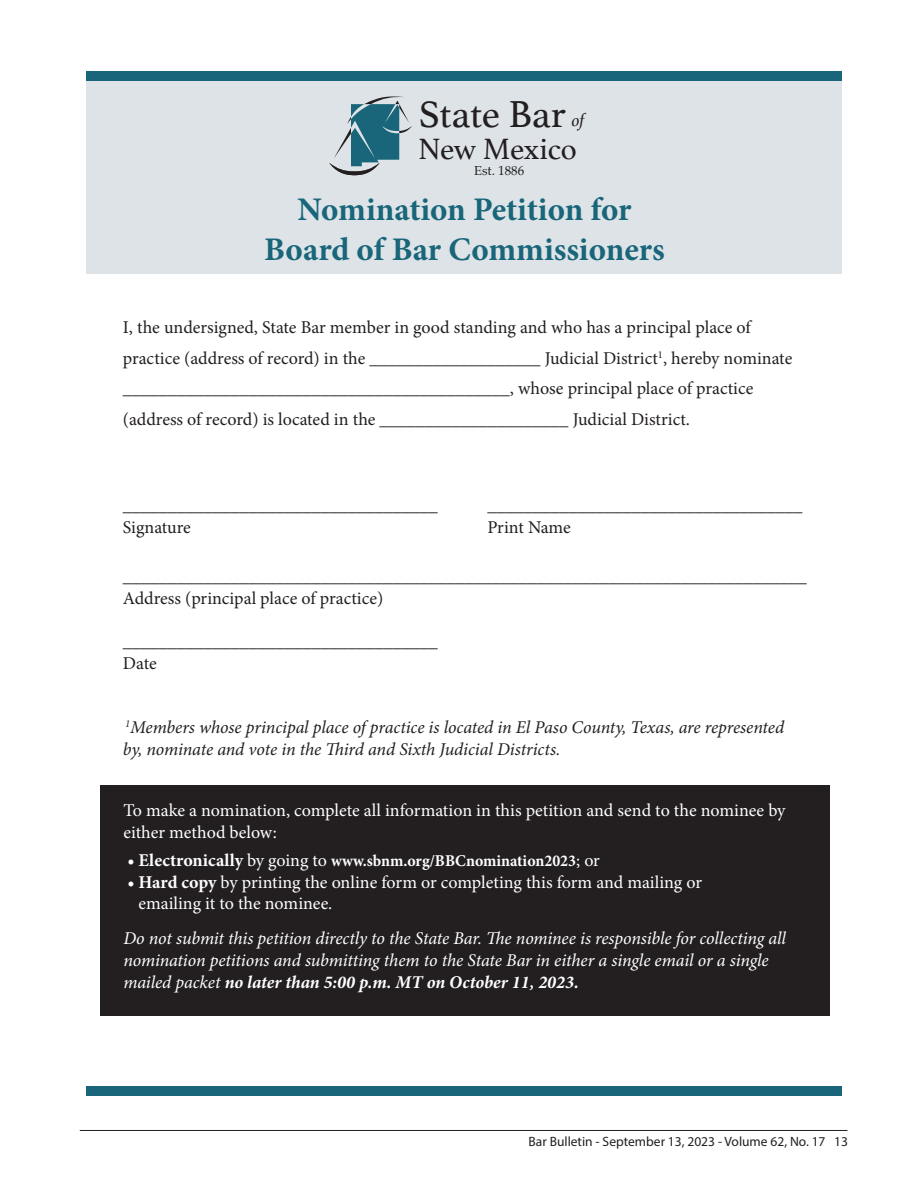
<style>
.page{position:relative;width:918px;height:1188px;background:#fff}
.page>*{position:absolute;margin:0;border:0;box-sizing:border-box;transform-origin:0 0}
.t1{font:39.45px "Athelas";color:#231f20}
.t2{font:700 33px/39.6px "Minion Pro";letter-spacing:-.005em;color:#19667a;text-align:center}
.t3{font:30.9px "Athelas";letter-spacing:-.01em;color:#231f20}
.t4{font:18px/30.6px "Minion Pro";color:#231f20}
.t5{font:italic 18px/21.6px "Minion Pro";letter-spacing:-.01em;color:#fff}
.t6{font:18px/21.6px "Minion Pro";letter-spacing:-.005em;color:#fff}
.t7{font:italic 18px/21.6px "Minion Pro";letter-spacing:-.005em;color:#231f20}
.t8{font:700 16.5px "Minion Pro";color:#fff;scale:.96 1}
.t9{font:13.5px "Myriad Pro";color:#231f20}
.t10{font:13.05px "Palatino";color:#231f20}
.s1{font-style:italic;font-size:18.3px}
.s2{font-size:18px}
.s3{font-weight:400;font-size:18px}
.s4{font-weight:700}
</style>
<div class="page">
<hr style="left:80px;top:1130px;width:767px;height:1px;background:#231f20">
<div style="left:100px;top:786px;width:730px;height:230px;background:#231f20"></div>
<div style="left:86px;top:73px;width:756px;height:201px;background:#dee3e7"></div>
<svg style="left:329px;top:96px;width:83px;height:79px"></svg>
<div style="left:86px;top:71px;width:756px;height:10px;background:#19667a"></div>
<div style="left:86px;top:1086px;width:756px;height:10px;background:#19667a"></div>
<h1 class="t1" style="left:418px;top:83px;width:168px">State Bar <span class="s1">of</span></h1>
<h3 class="t3" style="left:418px;top:124px;width:160px">New Mexico</h3>
<p class="t10" style="left:474px;top:160px;width:52px">Est. 1886</p>
<h2 class="t2" style="left:264px;top:189px;width:402px">Nomination Petition for<br>Board of Bar Commissioners</h2>
<p class="t4" style="left:123px;top:312px;width:671px">I, the undersigned, State Bar member in good standing and who has a principal place of practice (address of record) in the ___________________ Judicial District<sup>1</sup>, hereby nominate ___________________________________________, whose principal place of practice (address of record) is located in the _____________________ Judicial District.</p>
<p class="t4" style="left:123px;top:490px;width:316px">___________________________________</p>
<p class="t4" style="left:487px;top:490px;width:316px">___________________________________</p>
<p class="t4" style="left:123px;top:512px;width:70px">Signature</p>
<p class="t4" style="left:487px;top:512px;width:85px">Print Name</p>
<p class="t4" style="left:123px;top:566px;width:685px;line-height:21.6px">____________________________________________________________________________<br>Address (principal place of practice)</p>
<p class="t4" style="left:123px;top:631px;width:316px;line-height:21.6px">___________________________________<br>Date</p>
<p class="t7" style="left:123px;top:717px;width:663px"><sup>1</sup>Members whose principal place of practice is located in El Paso County, Texas, are represented by, nominate and vote in the Third and Sixth Judicial Districts.</p>
<p class="t6" style="left:123px;top:800px;width:664px">To make a nomination, complete all information in this petition and send to the nominee by either method below:</p>
<p class="t8" style="left:128px;top:849px;width:494px"><span class="s2">• Electronically</span> <span class="s3">by going to</span> www.sbnm.org/BBCnomination2023<span class="s3">; or</span></p>
<p class="t6" style="left:139px;top:871px;width:565px;text-indent:-11px"><span class="s4">• Hard copy</span> by printing the online form or completing this form and mailing or emailing it to the nominee.</p>
<p class="t5" style="left:123px;top:928px;width:664px">Do not submit this petition directly to the State Bar. The nominee is responsible for collecting all nomination petitions and submitting them to the State Bar in either a single email or a single mailed packet <span class="s4">no later than 5:00 p.m. MT on October 11, 2023.</span></p>
<p class="t9" style="left:529px;top:1133px;width:321px">Bar Bulletin - September 13, 2023 - Volume 62, No. 17 13</p>
</div>
